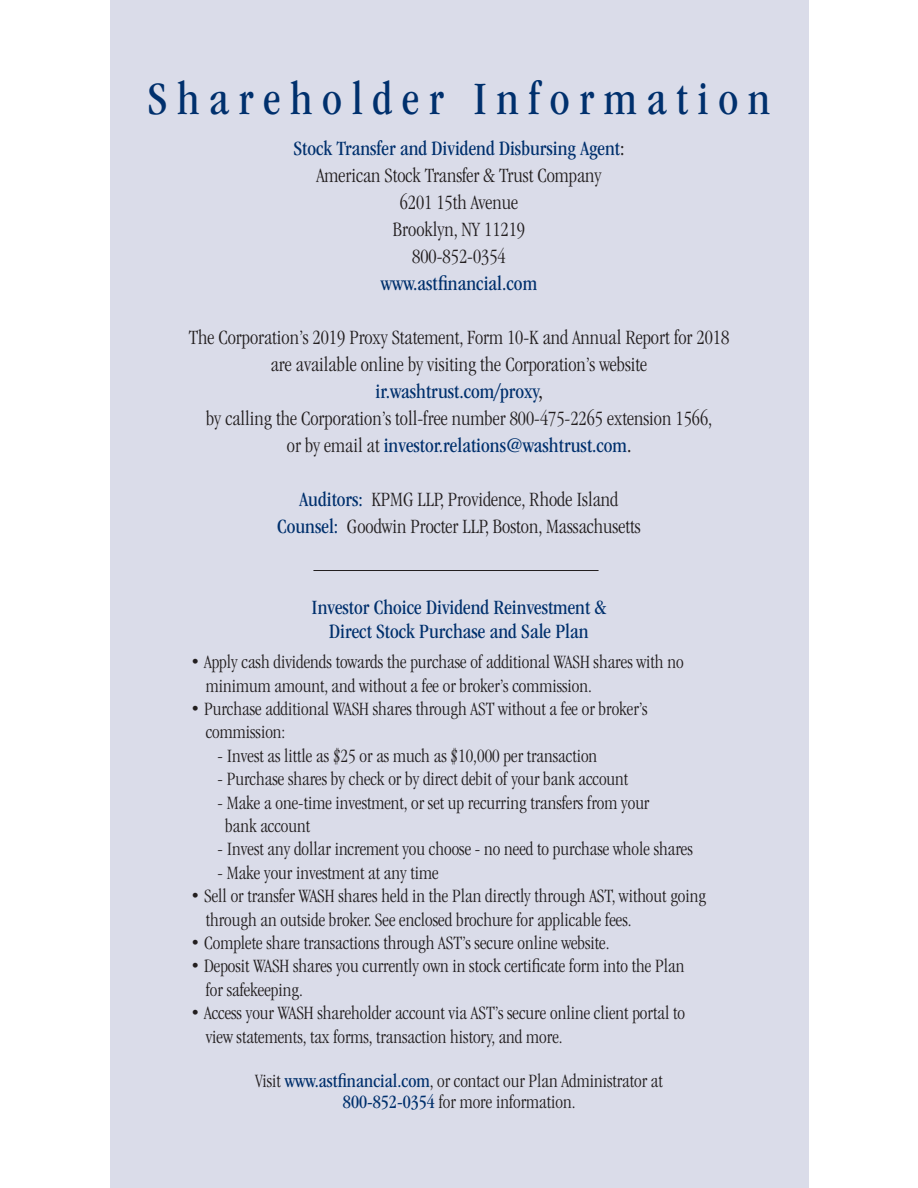
<style>
.page{position:relative;width:918px;height:1188px;background:#fff}
.page>*{position:absolute;margin:0;border:0;box-sizing:border-box;transform-origin:0 0}
.t1{font:condensed 48px "ITC Garamond Std";letter-spacing:.2em;color:#00306d}
.t2{font:300 condensed 21px "ITC Garamond Std";color:#231f20}
.t3{font:condensed 21px "ITC Garamond Std";color:#00306d}
.t4{font:300 condensed 19.5px "ITC Garamond Std";color:#231f20}
.s1{color:#231f20}
.s2{font-weight:300;color:#231f20}
.s3{font-weight:400;color:#00306d}
</style>
<div class="page">
<div style="left:110px;top:0;width:698px;height:1188px;background:#dadce9"></div>
<hr style="left:313px;top:570px;width:286px;height:1px;background:#231f20">
<p class="t1" style="left:148px;top:72px;width:624px">Shareholder Information</p>
<p class="t3" style="left:294px;top:137px;width:332px">Stock Transfer and Dividend Disbursing Agent<span class="s1">:</span></p>
<p class="t2" style="left:316px;top:164px;width:287px">American Stock Transfer &amp; Trust Company</p>
<p class="t2" style="left:400px;top:191px;width:120px">6201 15th Avenue</p>
<p class="t2" style="left:393px;top:218px;width:134px">Brooklyn, NY 11219</p>
<p class="t2" style="left:412px;top:245px;width:95px">800-852-0354</p>
<p class="t3" style="left:381px;top:272px;width:158px">www.astfinancial.com</p>
<p class="t2" style="left:189px;top:326px;width:542px">The Corporation’s 2019 Proxy Statement, Form 10-K and Annual Report for 2018</p>
<p class="t2" style="left:271px;top:353px;width:378px">are available online by visiting the Corporation’s website</p>
<p class="t3" style="left:376px;top:380px;width:169px">ir.washtrust.com/proxy<span class="s1">,</span></p>
<p class="t2" style="left:206px;top:407px;width:508px">by calling the Corporation’s toll-free number 800-475-2265 extension 1566,</p>
<p class="t3" style="left:287px;top:434px;width:346px"><span class="s2">or by email at</span> investor.relations@washtrust.com<span class="s1">.</span></p>
<p class="t2" style="left:300px;top:488px;width:320px"><span class="s3">Auditors:</span> KPMG LLP, Providence, Rhode Island</p>
<p class="t2" style="left:277px;top:515px;width:365px"><span class="s3">Counsel:</span> Goodwin Procter LLP, Boston, Massachusetts</p>
<p class="t3" style="left:312px;top:596px;width:296px">Investor Choice Dividend Reinvestment &amp;</p>
<p class="t3" style="left:329px;top:620px;width:261px">Direct Stock Purchase and Sale Plan</p>
<p class="t4" style="left:191px;top:651px;width:495px">• Apply cash dividends towards the purchase of additional WASH shares with no</p>
<p class="t4" style="left:206px;top:675px;width:388px">minimum amount, and without a fee or broker’s commission.</p>
<p class="t4" style="left:191px;top:698px;width:458px">• Purchase additional WASH shares through AST without a fee or broker’s</p>
<p class="t4" style="left:206px;top:721px;width:81px">commission:</p>
<p class="t4" style="left:218px;top:745px;width:381px">- Invest as little as $25 or as much as $10,000 per transaction</p>
<p class="t4" style="left:218px;top:768px;width:412px">- Purchase shares by check or by direct debit of your bank account</p>
<p class="t4" style="left:218px;top:792px;width:433px">- Make a one-time investment, or set up recurring transfers from your</p>
<p class="t4" style="left:225px;top:815px;width:87px">bank account</p>
<p class="t4" style="left:218px;top:838px;width:477px">- Invest any dollar increment you choose - no need to purchase whole shares</p>
<p class="t4" style="left:218px;top:862px;width:222px">- Make your investment at any time</p>
<p class="t4" style="left:191px;top:885px;width:517px">• Sell or transfer WASH shares held in the Plan directly through AST, without going</p>
<p class="t4" style="left:206px;top:909px;width:427px">through an outside broker. See enclosed brochure for applicable fees.</p>
<p class="t4" style="left:191px;top:932px;width:420px">• Complete share transactions through AST’s secure online website.</p>
<p class="t4" style="left:191px;top:955px;width:495px">• Deposit WASH shares you currently own in stock certificate form into the Plan</p>
<p class="t4" style="left:206px;top:979px;width:99px">for safekeeping.</p>
<p class="t4" style="left:191px;top:1002px;width:496px">• Access your WASH shareholder account via AST’s secure online client portal to</p>
<p class="t4" style="left:206px;top:1026px;width:358px">view statements, tax forms, transaction history, and more.</p>
<p class="t4" style="left:255px;top:1070px;width:409px">Visit <span class="s3">www.astfinancial.com</span>, or contact our Plan Administrator at</p>
<p class="t4" style="left:343px;top:1091px;width:234px"><span class="s3">800-852-0354</span> for more information.</p>
</div>
